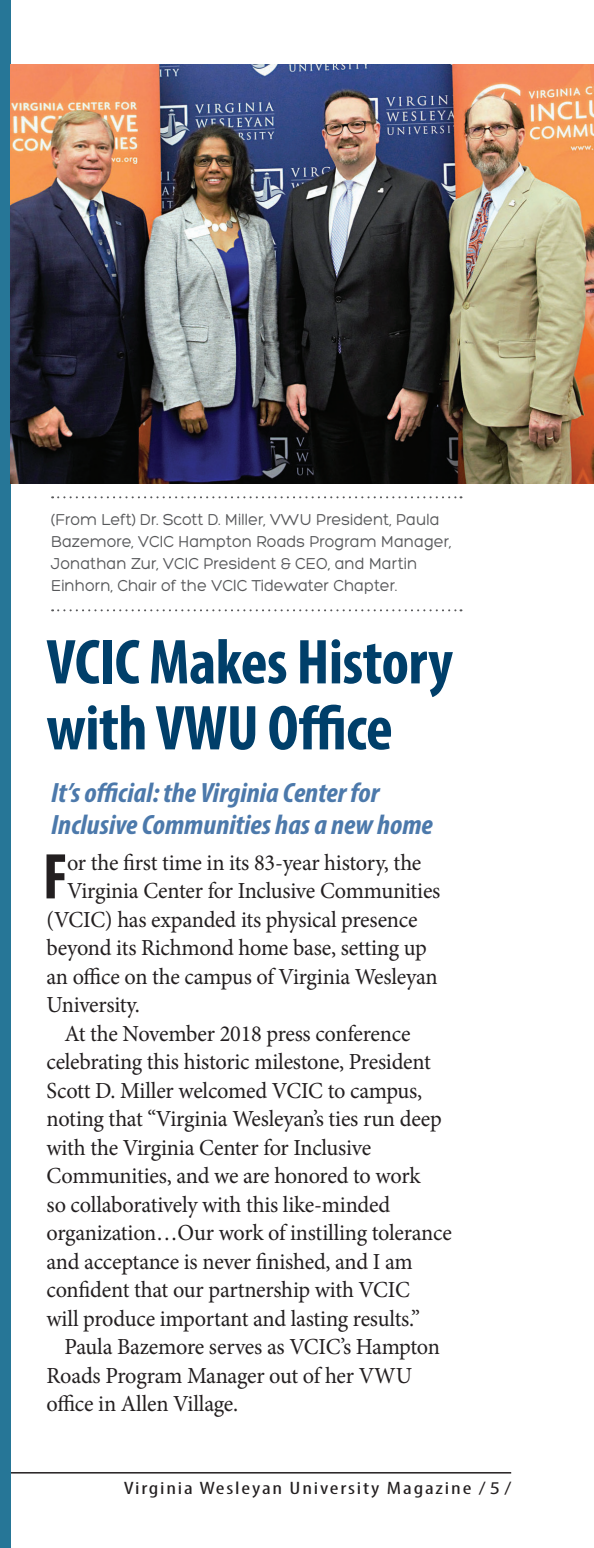
<style>
.page{position:relative;width:594px;height:1548px;background:#fff}
.page>*{position:absolute;margin:0;border:0;box-sizing:border-box;transform-origin:0 0}
.t1{font:700 condensed 65.2px "Myriad Pro";color:#231f20}
.t2{font:700 condensed 64px/66px "Myriad Pro";letter-spacing:-.01em;color:#003f6a}
.t3{font:italic 700 condensed 28px/32px "Myriad Pro";color:#4c79ab;scale:1.05 1}
.t4{font:23px/28.4px "Minion Pro";letter-spacing:-.015em;color:#231f20}
.t5{font:condensed 18px "Myriad Pro";letter-spacing:.075em;color:#231f20;scale:1.33 1}
._4_caption{font:17.2px/22px "Hero";color:#57585a;scale:.93 1}
.s1{font-stretch:normal}
</style>
<div class="page">
<hr style="left:0;top:1472px;width:511px;height:2px;background:#231f20">
<div style="left:0;top:0;width:11px;height:1548px;background:#267697"></div>
<svg style="left:52px;top:496px;width:410px;height:2px"></svg>
<svg style="left:52px;top:609px;width:410px;height:2px"></svg>
<img style="left:11px;top:64px;width:583px;height:419px">
<p class="_4_caption" style="left:51px;top:509px;width:432px">(From Left) Dr. Scott D. Miller, VWU President, Paula Bazemore, VCIC Hampton Roads Program Manager, Jonathan Zur, VCIC President &amp; CEO, and Martin Einhorn, Chair of the VCIC Tidewater Chapter.</p>
<p class="t2" style="left:47px;top:628px;width:408px">VCIC Makes History with VWU Office</p>
<p class="t3" style="left:51px;top:776px;width:365px">It’s official: the Virginia Center for<br>Inclusive Communities has a new home</p>
<p class="t1" style="left:43px;top:836px;width:26px">F</p>
<p class="t4" style="left:67px;top:848px;width:356px">or the first time in its 83-year history, the</p>
<p class="t4" style="left:67px;top:877px;width:375px">Virginia Center for Inclusive Communities</p>
<p class="t4" style="left:47px;top:905px;width:373px">(VCIC) has expanded its physical presence</p>
<p class="t4" style="left:47px;top:934px;width:382px">beyond its Richmond home base, setting up</p>
<p class="t4" style="left:47px;top:962px;width:393px">an office on the campus of Virginia Wesleyan</p>
<p class="t4" style="left:47px;top:991px;width:95px">University.</p>
<p class="t4" style="left:47px;top:1019px;width:407px;text-indent:18px">At the November 2018 press conference celebrating this historic milestone, President Scott D. Miller welcomed VCIC to campus, noting that “Virginia Wesleyan’s ties run deep with the Virginia Center for Inclusive Communities, and we are honored to work<br>so collaboratively with this like-minded organization…Our work of instilling tolerance and acceptance is never finished, and I am confident that our partnership with VCIC<br>will produce important and lasting results.”</p>
<p class="t4" style="left:47px;top:1333px;width:395px;text-indent:18px">Paula Bazemore serves as VCIC’s Hampton<br>Roads Program Manager out of her VWU office in Allen Village.</p>
<p class="t5" style="left:124px;top:1477px;width:293px">Virginia Wesleyan University Magazine <span class="s1">/ 5 /</span></p>
</div>
